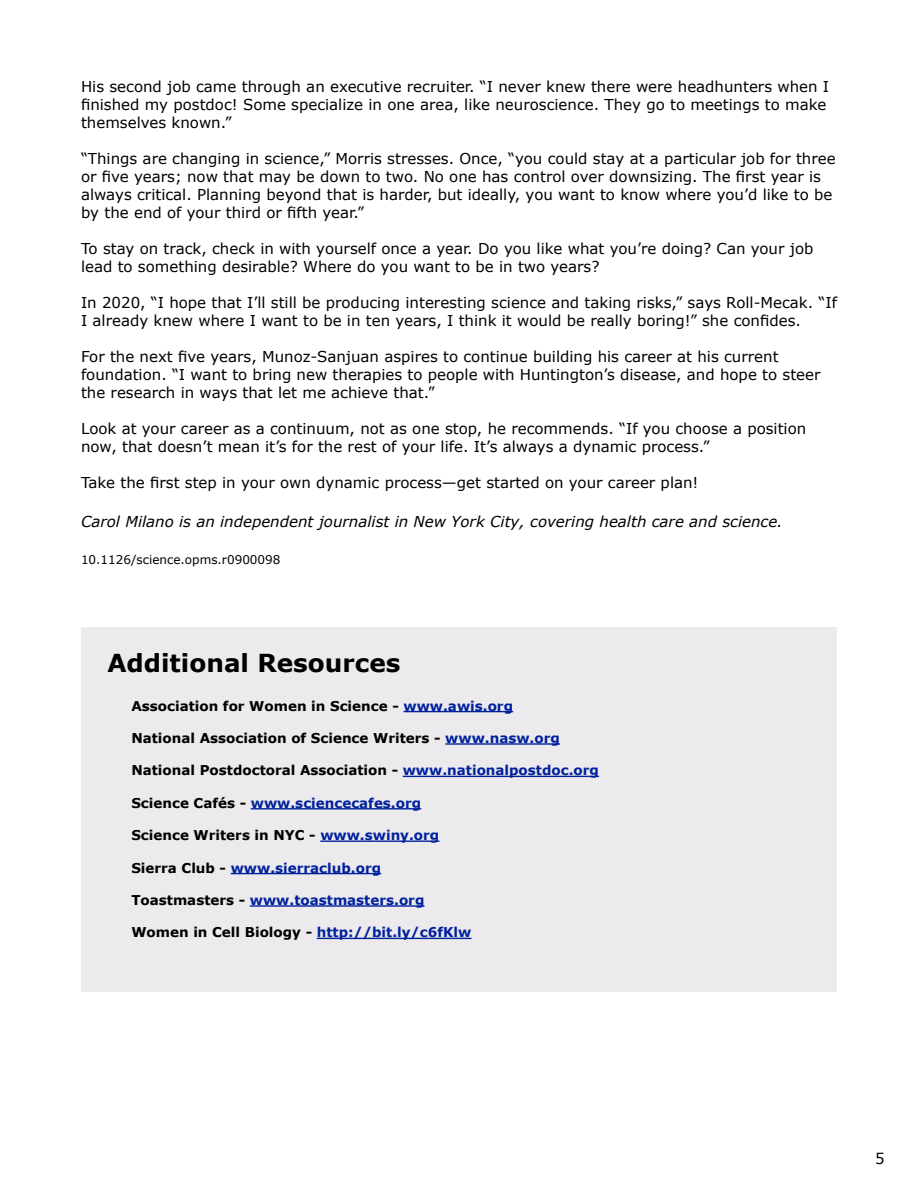
<style>
.page{position:relative;width:918px;height:1188px;background:#fff}
.page>*{position:absolute;margin:0;border:0;box-sizing:border-box;transform-origin:0 0}
.t1{font:700 24.75px "Verdana";color:#000}
.t2{font:15px/18px "Verdana";color:#000}
.t3{font:italic 15px "Verdana";color:#000}
.t4{font:700 13.5px "Verdana";color:#000}
.t5{font:700 13.5px "Verdana";color:#00219d}
.t6{font:12px "Verdana";color:#000}
.s1{color:#00219d}
.s2{color:#000}
</style>
<div class="page">
<div style="left:81px;top:627px;width:755px;height:365px;background:#eceaec"></div>
<hr style="left:403px;top:711px;width:110px;height:1px;background:#00219d">
<hr style="left:445px;top:743px;width:115px;height:2px;background:#00219d">
<hr style="left:403px;top:776px;width:196px;height:1px;background:#00219d">
<hr style="left:251px;top:808px;width:170px;height:1px;background:#00219d">
<hr style="left:320px;top:840px;width:119px;height:2px;background:#00219d">
<hr style="left:231px;top:873px;width:150px;height:1px;background:#00219d">
<hr style="left:250px;top:905px;width:174px;height:2px;background:#00219d">
<hr style="left:317px;top:938px;width:154px;height:1px;background:#00219d">
<p class="t2" style="left:81px;top:78px;width:750px">His second job came through an executive recruiter. “I never knew there were headhunters when I finished my postdoc! Some specialize in one area, like neuroscience. They go to meetings to make themselves known.”</p>
<p class="t2" style="left:81px;top:150px;width:756px">“Things are changing in science,” Morris stresses. Once, “you could stay at a particular job for three or five years; now that may be down to two. No one has control over downsizing. The first year is always critical. Planning beyond that is harder, but ideally, you want to know where you’d like to be by the end of your third or fifth year.”</p>
<p class="t2" style="left:81px;top:240px;width:734px">To stay on track, check in with yourself once a year. Do you like what you’re doing? Can your job lead to something desirable? Where do you want to be in two years?</p>
<p class="t2" style="left:81px;top:294px;width:757px">In 2020, “I hope that I’ll still be producing interesting science and taking risks,” says Roll-Mecak. “If<br>I already knew where I want to be in ten years, I think it would be really boring!” she confides.</p>
<p class="t2" style="left:81px;top:348px;width:741px">For the next five years, Munoz-Sanjuan aspires to continue building his career at his current foundation. “I want to bring new therapies to people with Huntington’s disease, and hope to steer the research in ways that let me achieve that.”</p>
<p class="t2" style="left:81px;top:420px;width:727px">Look at your career as a continuum, not as one stop, he recommends. “If you choose a position now, that doesn’t mean it’s for the rest of your life. It’s always a dynamic process.”</p>
<p class="t2" style="left:81px;top:474px;width:619px">Take the first step in your own dynamic process—get started on your career plan!</p>
<p class="t3" style="left:81px;top:512px;width:703px">Carol Milano is an independent journalist in New York City, covering health care and science.</p>
<p class="t6" style="left:81px;top:552px;width:201px">10.1126/science.opms.r0900098</p>
<h1 class="t1" style="left:107px;top:647px;width:295px">Additional Resources</h1>
<p class="t4" style="left:131px;top:697px;width:383px">Association for Women in Science - <span class="s1">www.awis.org</span></p>
<p class="t4" style="left:131px;top:730px;width:430px">National Association of Science Writers - <span class="s1">www.nasw.org</span></p>
<p class="t4" style="left:131px;top:762px;width:469px">National Postdoctoral Association - <span class="s1">www.nationalpostdoc.org</span></p>
<p class="t5" style="left:131px;top:794px;width:291px"><span class="s2">Science Cafés -</span> www.sciencecafes.org</p>
<p class="t4" style="left:131px;top:827px;width:310px">Science Writers in NYC - <span class="s1">www.swiny.org</span></p>
<p class="t5" style="left:131px;top:859px;width:251px"><span class="s2">Sierra Club -</span> www.sierraclub.org</p>
<p class="t5" style="left:131px;top:892px;width:295px"><span class="s2">Toastmasters -</span> www.toastmasters.org</p>
<p class="t5" style="left:131px;top:924px;width:342px"><span class="s2">Women in Cell Biology -</span> http://bit.ly/c6fKlw</p>
<p class="t2" style="left:875px;top:1149px;width:11px">5</p>
</div>
